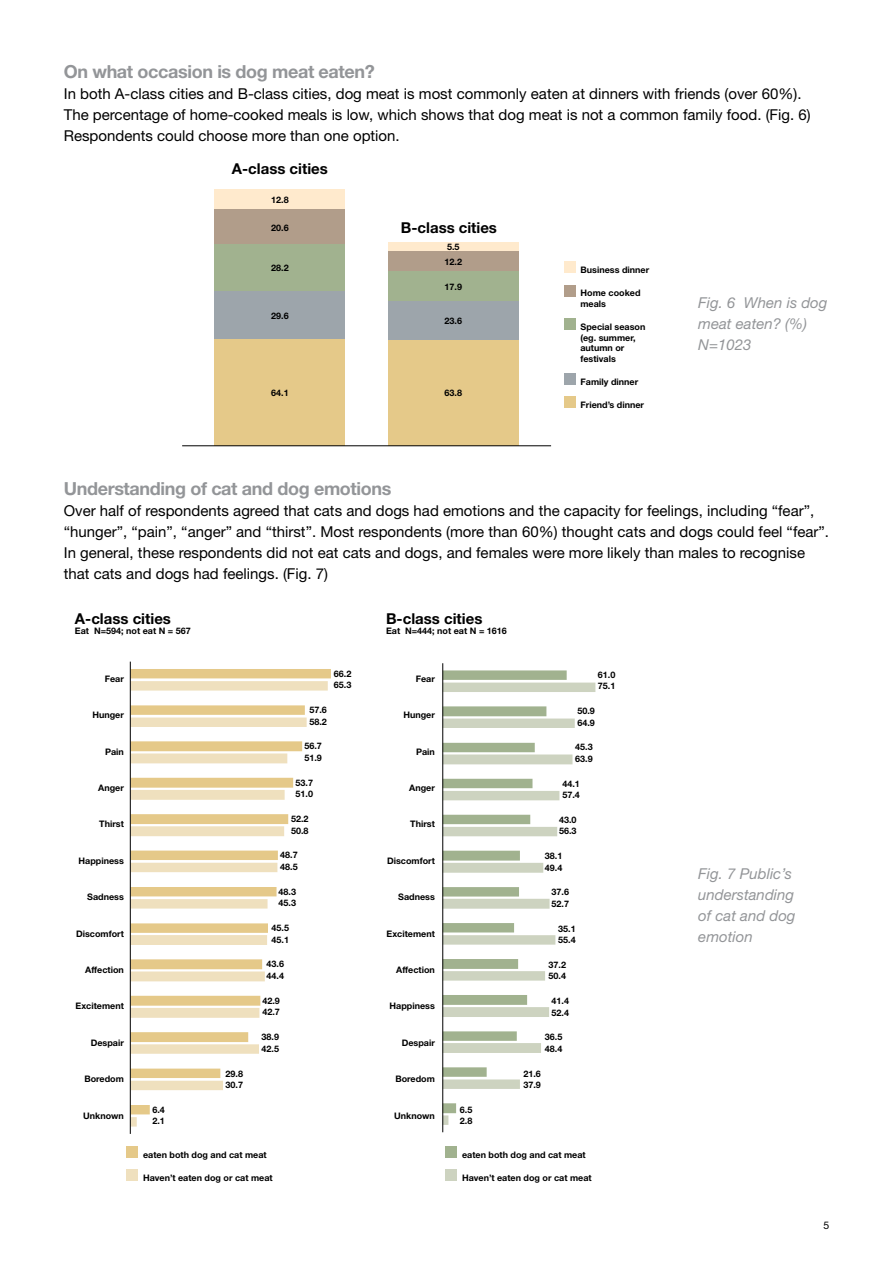
<style>
.page{position:relative;width:893px;height:1263px;background:#fff}
.page>*{position:absolute;margin:0;border:0;box-sizing:border-box;transform-origin:0 0}
.t1{font:700 18px "Helvetica Neue";letter-spacing:-.02em;color:#939598}
.t2{font:15px/21px "Helvetica Neue";color:#000}
.t3{font:italic 15px/21px "Helvetica Neue";color:#939598}
.t4{font:700 15px "Helvetica Neue";color:#000}
.t5{font:10.5px "Helvetica Neue";color:#000}
.t6{font:700 9px/11.6px "Helvetica Neue";color:#000}
</style>
<div class="page">
<div style="left:564px;top:262px;width:12px;height:11px;background:#ffeacd"></div>
<div style="left:564px;top:285px;width:12px;height:11px;background:#b19d8a"></div>
<div style="left:564px;top:319px;width:12px;height:11px;background:#a1b28f"></div>
<div style="left:564px;top:373px;width:12px;height:12px;background:#9da5ab"></div>
<div style="left:564px;top:397px;width:12px;height:11px;background:#e5c989"></div>
<div style="left:126px;top:1146px;width:12px;height:11px;background:#e5c989"></div>
<div style="left:126px;top:1169px;width:12px;height:12px;background:#efe0be"></div>
<div style="left:445px;top:1146px;width:12px;height:11px;background:#a1b28f"></div>
<div style="left:445px;top:1169px;width:12px;height:12px;background:#cdd3c0"></div>
<div style="left:214px;top:189px;width:131px;height:21px;background:#ffeacd"></div>
<div style="left:388px;top:242px;width:131px;height:9px;background:#ffeacd"></div>
<div style="left:214px;top:210px;width:131px;height:34px;background:#b19d8a"></div>
<div style="left:214px;top:244px;width:131px;height:47px;background:#a1b28f"></div>
<div style="left:214px;top:291px;width:131px;height:48px;background:#9da5ab"></div>
<div style="left:214px;top:339px;width:131px;height:107px;background:#e5c989"></div>
<div style="left:388px;top:251px;width:131px;height:20px;background:#b19d8a"></div>
<div style="left:388px;top:271px;width:131px;height:30px;background:#a1b28f"></div>
<div style="left:388px;top:301px;width:131px;height:39px;background:#9da5ab"></div>
<div style="left:388px;top:340px;width:131px;height:106px;background:#e5c989"></div>
<hr style="left:182px;top:445px;width:369px;height:1px;background:#000">
<svg style="left:131px;top:669px;width:200px;height:445px"></svg>
<hr style="left:130px;top:662px;width:1px;height:472px;background:#000">
<svg style="left:443px;top:682px;width:152px;height:443px"></svg>
<svg style="left:443px;top:670px;width:124px;height:443px"></svg>
<hr style="left:442px;top:663px;width:1px;height:469px;background:#000">
<h1 class="t1" style="left:64px;top:60px;width:313px">On what occasion is dog meat eaten?</h1>
<p class="t2" style="left:64px;top:83px;width:748px">In both A-class cities and B-class cities, dog meat is most commonly eaten at dinners with friends (over 60%).<br>The percentage of home-cooked meals is low, which shows that dog meat is not a common family food. (Fig. 6)<br>Respondents could choose more than one option.</p>
<h2 class="t4" style="left:232px;top:159px;width:98px">A-class cities</h2>
<p class="t6" style="left:271px;top:194px;width:19px">12.8</p>
<p class="t6" style="left:271px;top:221px;width:19px">20.6</p>
<p class="t6" style="left:271px;top:262px;width:19px">28.2</p>
<p class="t6" style="left:271px;top:309px;width:19px">29.6</p>
<p class="t6" style="left:271px;top:387px;width:19px">64.1</p>
<h2 class="t4" style="left:401px;top:218px;width:98px">B-class cities</h2>
<p class="t6" style="left:447px;top:241px;width:14px">5.5</p>
<p class="t6" style="left:445px;top:256px;width:19px">12.2</p>
<p class="t6" style="left:445px;top:281px;width:19px">17.9</p>
<p class="t6" style="left:445px;top:315px;width:19px">23.6</p>
<p class="t6" style="left:445px;top:387px;width:19px">63.8</p>
<p class="t6" style="left:581px;top:264px;width:70px">Business dinner</p>
<p class="t6" style="left:580px;top:288px;width:62px;line-height:10.5px">Home cooked meals</p>
<p class="t6" style="left:580px;top:322px;width:67px;line-height:10.5px">Special season (eg. summer, autumn or festivals</p>
<p class="t6" style="left:581px;top:376px;width:59px">Family dinner</p>
<p class="t6" style="left:581px;top:399px;width:65px">Friend’s dinner</p>
<h2 class="t3" style="left:698px;top:292px;width:131px">Fig. 6 When is dog meat eaten? (%)<br>N=1023</h2>
<h1 class="t1" style="left:64px;top:477px;width:329px">Understanding of cat and dog emotions</h1>
<p class="t2" style="left:64px;top:500px;width:767px">Over half of respondents agreed that cats and dogs had emotions and the capacity for feelings, including “fear”, “hunger”, “pain”, “anger” and “thirst”. Most respondents (more than 60%) thought cats and dogs could feel “fear”.<br>In general, these respondents did not eat cats and dogs, and females were more likely than males to recognise that cats and dogs had feelings. (Fig. 7)</p>
<h2 class="t4" style="left:75px;top:609px;width:98px">A-class cities</h2>
<p class="t6" style="left:75px;top:625px;width:117px">Eat N=594; not eat N = 567</p>
<h2 class="t4" style="left:386px;top:609px;width:98px">B-class cities</h2>
<p class="t6" style="left:386px;top:625px;width:122px">Eat N=444; not eat N = 1616</p>
<p class="t6" style="left:105px;top:672px;width:21px">Fear</p>
<p class="t6" style="left:92px;top:709px;width:33px">Hunger</p>
<p class="t6" style="left:105px;top:745px;width:20px">Pain</p>
<p class="t6" style="left:98px;top:782px;width:27px">Anger</p>
<p class="t6" style="left:99px;top:818px;width:26px">Thirst</p>
<p class="t6" style="left:79px;top:854px;width:47px">Happiness</p>
<p class="t6" style="left:87px;top:891px;width:38px">Sadness</p>
<p class="t6" style="left:76px;top:927px;width:49px">Discomfort</p>
<p class="t6" style="left:85px;top:964px;width:40px">Affection</p>
<p class="t6" style="left:76px;top:1000px;width:50px">Excitement</p>
<p class="t6" style="left:91px;top:1036px;width:35px">Despair</p>
<p class="t6" style="left:84px;top:1073px;width:41px">Boredom</p>
<p class="t6" style="left:83px;top:1109px;width:42px">Unknown</p>
<p class="t6" style="left:334px;top:667px;width:19px">66.2<br>65.3</p>
<p class="t6" style="left:598px;top:669px;width:19px">61.0<br>75.1</p>
<p class="t6" style="left:416px;top:672px;width:21px">Fear</p>
<p class="t6" style="left:403px;top:709px;width:33px">Hunger</p>
<p class="t6" style="left:416px;top:745px;width:20px">Pain</p>
<p class="t6" style="left:409px;top:782px;width:27px">Anger</p>
<p class="t6" style="left:410px;top:818px;width:26px">Thirst</p>
<p class="t6" style="left:387px;top:854px;width:49px">Discomfort</p>
<p class="t6" style="left:398px;top:891px;width:38px">Sadness</p>
<p class="t6" style="left:387px;top:927px;width:50px">Excitement</p>
<p class="t6" style="left:396px;top:964px;width:40px">Affection</p>
<p class="t6" style="left:389px;top:1000px;width:47px">Happiness</p>
<p class="t6" style="left:402px;top:1036px;width:35px">Despair</p>
<p class="t6" style="left:395px;top:1073px;width:41px">Boredom</p>
<p class="t6" style="left:394px;top:1109px;width:42px">Unknown</p>
<p class="t6" style="left:309px;top:704px;width:19px">57.6<br>58.2</p>
<p class="t6" style="left:577px;top:705px;width:19px">50.9<br>64.9</p>
<p class="t6" style="left:304px;top:740px;width:19px">56.7<br>51.9</p>
<p class="t6" style="left:575px;top:741px;width:19px">45.3<br>63.9</p>
<p class="t6" style="left:296px;top:776px;width:19px">53.7<br>51.0</p>
<p class="t6" style="left:562px;top:777px;width:19px">44.1<br>57.4</p>
<p class="t6" style="left:291px;top:813px;width:19px">52.2<br>50.8</p>
<p class="t6" style="left:559px;top:814px;width:19px">43.0<br>56.3</p>
<p class="t6" style="left:280px;top:849px;width:19px">48.7<br>48.5</p>
<p class="t6" style="left:545px;top:850px;width:19px">38.1<br>49.4</p>
<p class="t6" style="left:279px;top:885px;width:19px">48.3<br>45.3</p>
<p class="t6" style="left:552px;top:886px;width:19px">37.6<br>52.7</p>
<p class="t6" style="left:271px;top:922px;width:19px">45.5<br>45.1</p>
<p class="t6" style="left:558px;top:922px;width:19px">35.1<br>55.4</p>
<p class="t6" style="left:267px;top:958px;width:19px">43.6<br>44.4</p>
<p class="t6" style="left:549px;top:959px;width:19px">37.2<br>50.4</p>
<p class="t6" style="left:262px;top:994px;width:19px">42.9<br>42.7</p>
<p class="t6" style="left:552px;top:995px;width:19px">41.4<br>52.4</p>
<p class="t6" style="left:262px;top:1031px;width:19px">38.9<br>42.5</p>
<p class="t6" style="left:545px;top:1031px;width:19px">36.5<br>48.4</p>
<p class="t6" style="left:226px;top:1067px;width:19px">29.8<br>30.7</p>
<p class="t6" style="left:523px;top:1067px;width:19px">21.6<br>37.9</p>
<p class="t6" style="left:152px;top:1104px;width:14px">6.4<br>2.1</p>
<p class="t6" style="left:460px;top:1104px;width:14px">6.5<br>2.8</p>
<p class="t6" style="left:143px;top:1148px;width:125px">eaten both dog and cat meat</p>
<p class="t6" style="left:143px;top:1172px;width:131px">Haven’t eaten dog or cat meat</p>
<p class="t6" style="left:462px;top:1148px;width:125px">eaten both dog and cat meat</p>
<p class="t6" style="left:462px;top:1172px;width:131px">Haven’t eaten dog or cat meat</p>
<h2 class="t3" style="left:698px;top:863px;width:99px">Fig. 7 Public’s understanding of cat and dog emotion</h2>
<p class="t5" style="left:823px;top:1219px;width:7px">5</p>
</div>
